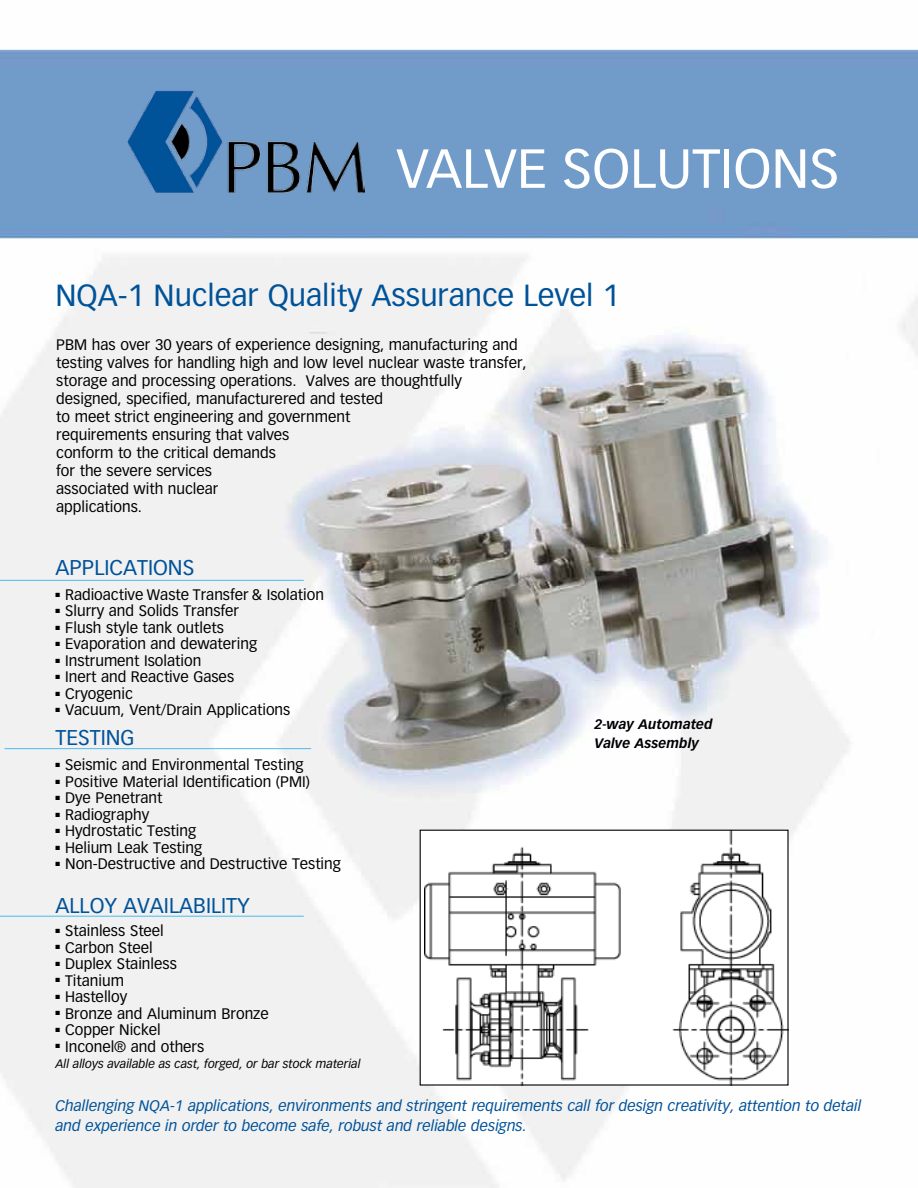
<style>
.page{position:relative;width:918px;height:1188px;background:#fff}
.page>*{position:absolute;margin:0;border:0;box-sizing:border-box;transform-origin:0 0}
.t1{font:54px "Vectora LH";color:#fff}
.t2{font:30px "Vectora LH";color:#005299}
.t3{font:21px "Vectora LH";color:#005299}
.t4{font:15px/18px "Vectora LH";color:#010000}
.t5{font:15px "Vectora LH";color:#000}
.t6{font:15px "Vectora LH";color:#000200}
.t7{font:italic 15px/19.5px "Vectora LH";color:#005299}
.t8{font:italic 700 13.5px/19.5px "Vectora LH";color:#000004}
.t9{font:italic 12px "Vectora LH";color:#000}
</style>
<div class="page">
<img style="left:0;top:49px;width:918px;height:1139px">
<hr style="left:0;top:580px;width:304px;height:1px;background:#4bbbeb">
<hr style="left:4px;top:748px;width:307px;height:1px;background:#4bbbeb">
<hr style="left:0;top:916px;width:304px;height:1px;background:#4bbbeb">
<img style="left:425px;top:832px;width:362px;height:252px">
<img style="left:127px;top:91px;width:237px;height:102px">
<h1 class="t1" style="left:396px;top:137px;width:445px">VALVE SOLUTIONS</h1>
<h2 class="t2" style="left:56px;top:278px;width:565px">NQA-1 Nuclear Quality Assurance Level 1</h2>
<p class="t4" style="left:56px;top:336px;width:472px">PBM has over 30 years of experience designing, manufacturing and testing valves for handling high and low level nuclear waste transfer, storage and processing operations. Valves are thoughtfully designed, specified, manufacturered and tested<br>to meet strict engineering and government<br>requirements ensuring that valves<br>conform to the critical demands<br>for the severe services<br>associated with nuclear<br>applications.</p>
<h3 class="t3" style="left:56px;top:555px;width:140px">APPLICATIONS</h3>
<p class="t5" style="left:56px;top:586px;width:270px">■ Radioactive Waste Transfer &amp; Isolation</p>
<p class="t5" style="left:56px;top:602px;width:185px">■ Slurry and Solids Transfer</p>
<p class="t5" style="left:56px;top:619px;width:170px">■ Flush style tank outlets</p>
<p class="t5" style="left:56px;top:635px;width:203px">■ Evaporation and dewatering</p>
<p class="t5" style="left:56px;top:652px;width:147px">■ Instrument Isolation</p>
<p class="t5" style="left:56px;top:668px;width:180px">■ Inert and Reactive Gases</p>
<p class="t5" style="left:56px;top:685px;width:79px">■ Cryogenic</p>
<p class="t5" style="left:56px;top:701px;width:236px">■ Vacuum, Vent/Drain Applications</p>
<h3 class="t3" style="left:56px;top:725px;width:81px">TESTING</h3>
<p class="t6" style="left:56px;top:756px;width:249px">■ Seismic and Environmental Testing</p>
<p class="t6" style="left:56px;top:773px;width:256px">■ Positive Material Identification (PMI)</p>
<p class="t6" style="left:56px;top:789px;width:109px">■ Dye Penetrant</p>
<p class="t6" style="left:56px;top:806px;width:95px">■ Radiography</p>
<p class="t6" style="left:56px;top:822px;width:142px">■ Hydrostatic Testing</p>
<p class="t6" style="left:56px;top:839px;width:148px">■ Helium Leak Testing</p>
<p class="t6" style="left:56px;top:855px;width:287px">■ Non-Destructive and Destructive Testing</p>
<h3 class="t3" style="left:56px;top:893px;width:196px">ALLOY AVAILABILITY</h3>
<p class="t5" style="left:56px;top:922px;width:110px">■ Stainless Steel</p>
<p class="t5" style="left:56px;top:938px;width:99px">■ Carbon Steel</p>
<p class="t5" style="left:56px;top:955px;width:123px">■ Duplex Stainless</p>
<p class="t5" style="left:56px;top:971px;width:70px">■ Titanium</p>
<p class="t5" style="left:56px;top:988px;width:73px">■ Hastelloy</p>
<p class="t5" style="left:56px;top:1004px;width:215px">■ Bronze and Aluminum Bronze</p>
<p class="t5" style="left:56px;top:1021px;width:107px">■ Copper Nickel</p>
<p class="t5" style="left:56px;top:1037px;width:150px">■ Inconel® and others</p>
<p class="t9" style="left:56px;top:1057px;width:307px">All alloys available as cast, forged, or bar stock material</p>
<p class="t7" style="left:56px;top:1097px;width:807px">Challenging NQA-1 applications, environments and stringent requirements call for design creativity, attention to detail and experience in order to become safe, robust and reliable designs.</p>
<p class="t8" style="left:594px;top:714px;width:120px">2-way Automated<br>Valve Assembly</p>
</div>
